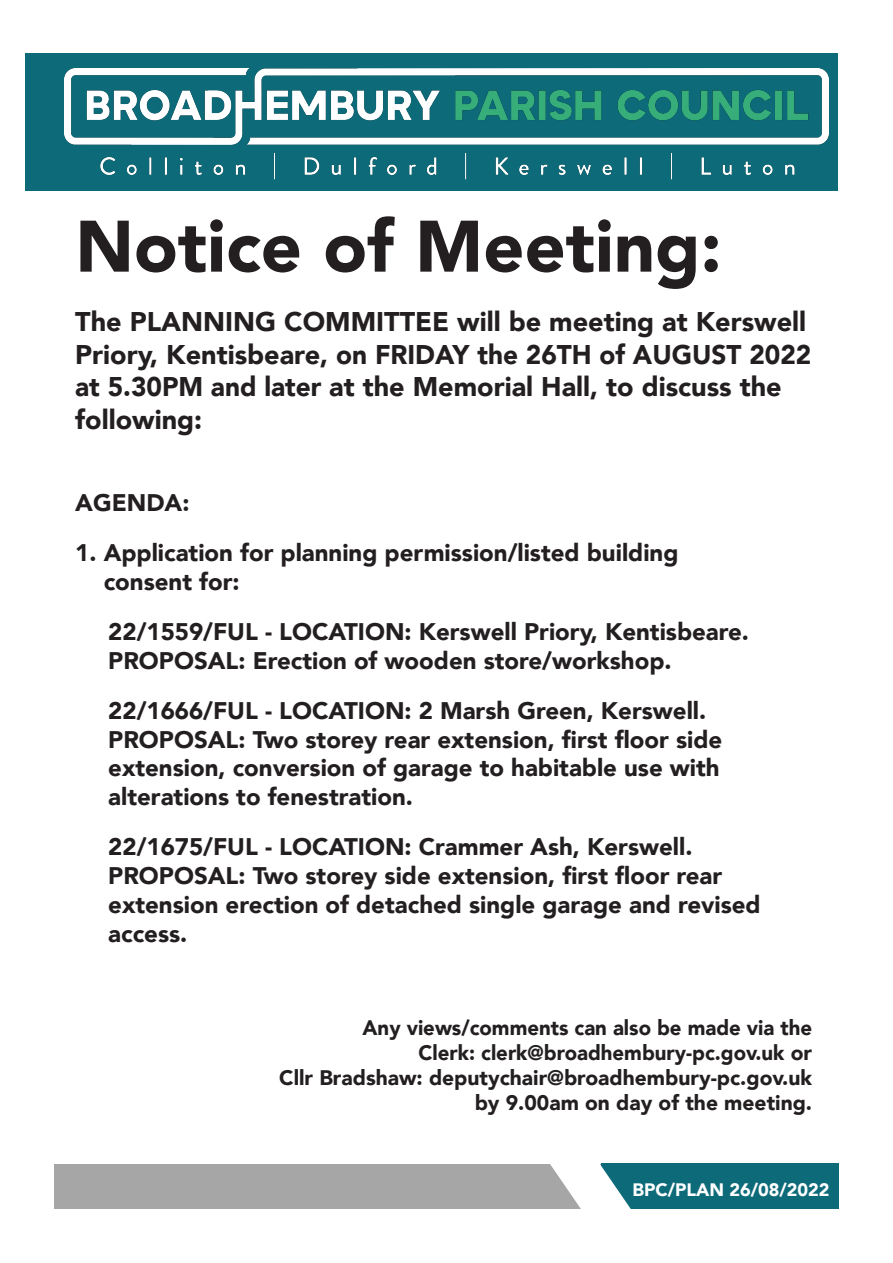
<style>
.page{position:relative;width:893px;height:1263px;background:#fff}
.page>*{position:absolute;margin:0;border:0;box-sizing:border-box;transform-origin:0 0}
.t1{font:900 72px "Avenir";color:#231f20}
.t2{font:900 27px/32.4px "Avenir";color:#231f20}
.t3{font:900 24px/28.8px "Avenir";color:#231f20}
.t4{font:900 21px/25.2px "Avenir";color:#231f20;text-align:right}
.t5{font:900 18px "Avenir";color:#fff}
</style>
<div class="page">
<div style="left:54px;top:1164px;width:547px;height:44px;background:#a7a6a6"></div>
<div style="left:26px;top:53px;width:812px;height:137px;background:#0d6a79"></div>
<img style="left:65px;top:68px;width:763px;height:112px">
<div style="left:601px;top:1164px;width:238px;height:45px;background:#0d6a79"></div>
<svg style="left:548px;top:1163px;width:89px;height:46px"></svg>
<p class="t1" style="left:75px;top:185px;width:648px">Notice of Meeting:</p>
<p class="t2" style="left:75px;top:305px;width:738px">The PLANNING COMMITTEE will be meeting at Kerswell Priory, Kentisbeare, on FRIDAY the 26TH of AUGUST 2022 at 5.30PM and later at the Memorial Hall, to discuss the following:</p>
<p class="t3" style="left:75px;top:488px;width:116px">AGENDA:</p>
<p class="t3" style="left:104px;top:538px;width:576px;text-indent:-28px">1. Application for planning permission/listed building consent for:</p>
<p class="t3" style="left:108px;top:616px;width:642px">22/1559/FUL - LOCATION: Kerswell Priory, Kentisbeare.<br>PROPOSAL: Erection of wooden store/workshop.</p>
<p class="t3" style="left:108px;top:695px;width:615px">22/1666/FUL - LOCATION: 2 Marsh Green, Kerswell.<br>PROPOSAL: Two storey rear extension, first floor side extension, conversion of garage to habitable use with alterations to fenestration.</p>
<p class="t3" style="left:108px;top:832px;width:654px">22/1675/FUL - LOCATION: Crammer Ash, Kerswell.<br>PROPOSAL: Two storey side extension, first floor rear extension erection of detached single garage and revised access.</p>
<p class="t4" style="left:279px;top:1014px;width:534px">Any views/comments can also be made via the<br>Clerk: clerk@broadhembury-pc.gov.uk or<br>Cllr Bradshaw: deputychair@broadhembury-pc.gov.uk by 9.00am on day of the meeting.</p>
<p class="t5" style="left:632px;top:1174px;width:198px">BPC/PLAN 26/08/2022</p>
</div>
